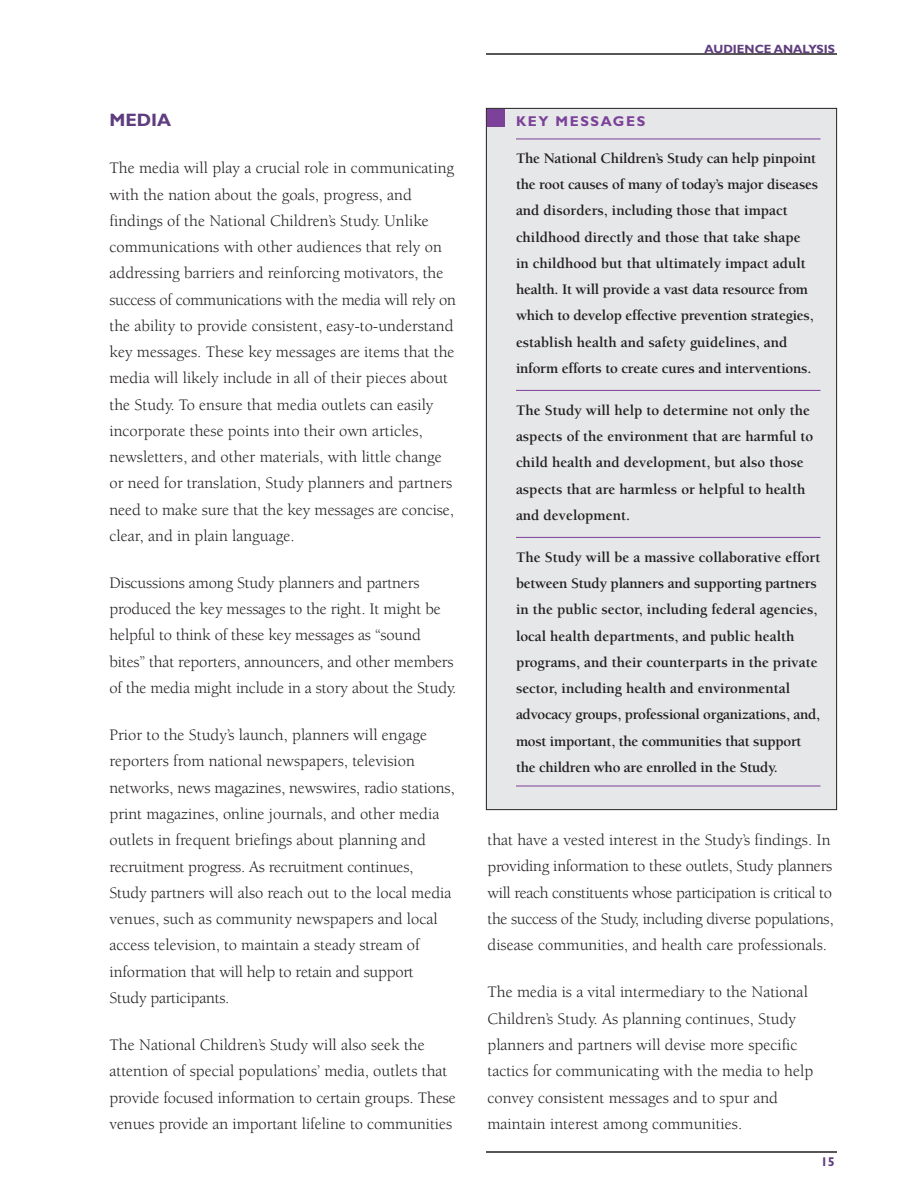
<style>
.page{position:relative;width:918px;height:1188px;background:#fff}
.page>*{position:absolute;margin:0;border:0;box-sizing:border-box;transform-origin:0 0}
.t1{font:700 18px "Gill Sans";color:#5f3d7e}
.t2{font:16.5px/26.2px "Berkeley";color:#231f20}
.t3{font:700 15px/26.2px "Berkeley";color:#231f20}
.t4{font:700 14.25px "Gill Sans";letter-spacing:.11em;color:#7c4199}
.t5{font:700 12.75px "Gill Sans";color:#5f3d7e}
.t6{font:700 12px "Gill Sans";color:#5f3d7e}
</style>
<div class="page">
<div style="left:487px;top:109px;width:349px;height:700px;background:#e6e7e8"></div>
<hr style="left:486px;top:53px;width:351px;height:2px;background:#231f20">
<hr style="left:486px;top:1151px;width:351px;height:2px;background:#231f20">
<hr style="left:516px;top:139px;width:304px;height:1px;background:#7c4199">
<hr style="left:516px;top:390px;width:304px;height:1px;background:#7c4199">
<hr style="left:516px;top:537px;width:304px;height:1px;background:#7c4199">
<hr style="left:516px;top:786px;width:304px;height:1px;background:#7c4199">
<div style="left:487px;top:109px;width:18px;height:18px;background:#7c4199"></div>
<p class="t1" style="left:110px;top:114px;width:63px">MEDIA</p>
<p class="t2" style="left:110px;top:156px;width:348px">The media will play a crucial role in communicating with the nation about the goals, progress, and findings of the National Children’s Study. Unlike communications with other audiences that rely on addressing barriers and reinforcing motivators, the success of communications with the media will rely on the ability to provide consistent, easy-to-understand key messages. These key messages are items that the media will likely include in all of their pieces about the Study. To ensure that media outlets can easily incorporate these points into their own articles, newsletters, and other materials, with little change or need for translation, Study planners and partners need to make sure that the key messages are concise, clear, and in plain language.</p>
<p class="t2" style="left:110px;top:571px;width:348px">Discussions among Study planners and partners produced the key messages to the right. It might be helpful to think of these key messages as “sound bites” that reporters, announcers, and other members of the media might include in a story about the Study.</p>
<p class="t2" style="left:110px;top:723px;width:347px">Prior to the Study’s launch, planners will engage reporters from national newspapers, television networks, news magazines, newswires, radio stations, print magazines, online journals, and other media outlets in frequent briefings about planning and recruitment progress. As recruitment continues,<br>Study partners will also reach out to the local media venues, such as community newspapers and local access television, to maintain a steady stream of information that will help to retain and support Study participants.</p>
<p class="t2" style="left:110px;top:1033px;width:348px">The National Children’s Study will also seek the attention of special populations’ media, outlets that provide focused information to certain groups. These venues provide an important lifeline to communities</p>
<p class="t6" style="left:704px;top:44px;width:132px">AUDIENCE ANALYSIS</p>
<p class="t4" style="left:516px;top:116px;width:131px">KEY MESSAGES</p>
<p class="t3" style="left:516px;top:146px;width:304px">The National Children’s Study can help pinpoint the root causes of many of today’s major diseases and disorders, including those that impact childhood directly and those that take shape<br>in childhood but that ultimately impact adult health. It will provide a vast data resource from which to develop effective prevention strategies, establish health and safety guidelines, and inform efforts to create cures and interventions.</p>
<p class="t3" style="left:516px;top:398px;width:299px">The Study will help to determine not only the aspects of the environment that are harmful to child health and development, but also those aspects that are harmless or helpful to health and development.</p>
<p class="t3" style="left:516px;top:545px;width:306px">The Study will be a massive collaborative effort between Study planners and supporting partners in the public sector, including federal agencies, local health departments, and public health programs, and their counterparts in the private sector, including health and environmental advocacy groups, professional organizations, and, most important, the communities that support the children who are enrolled in the Study.</p>
<p class="t2" style="left:487px;top:828px;width:348px">that have a vested interest in the Study’s findings. In providing information to these outlets, Study planners will reach constituents whose participation is critical to the success of the Study, including diverse populations, disease communities, and health care professionals.</p>
<p class="t2" style="left:488px;top:981px;width:327px">The media is a vital intermediary to the National Children’s Study. As planning continues, Study planners and partners will devise more specific tactics for communicating with the media to help convey consistent messages and to spur and maintain interest among communities.</p>
<p class="t5" style="left:821px;top:1157px;width:16px">15</p>
</div>
